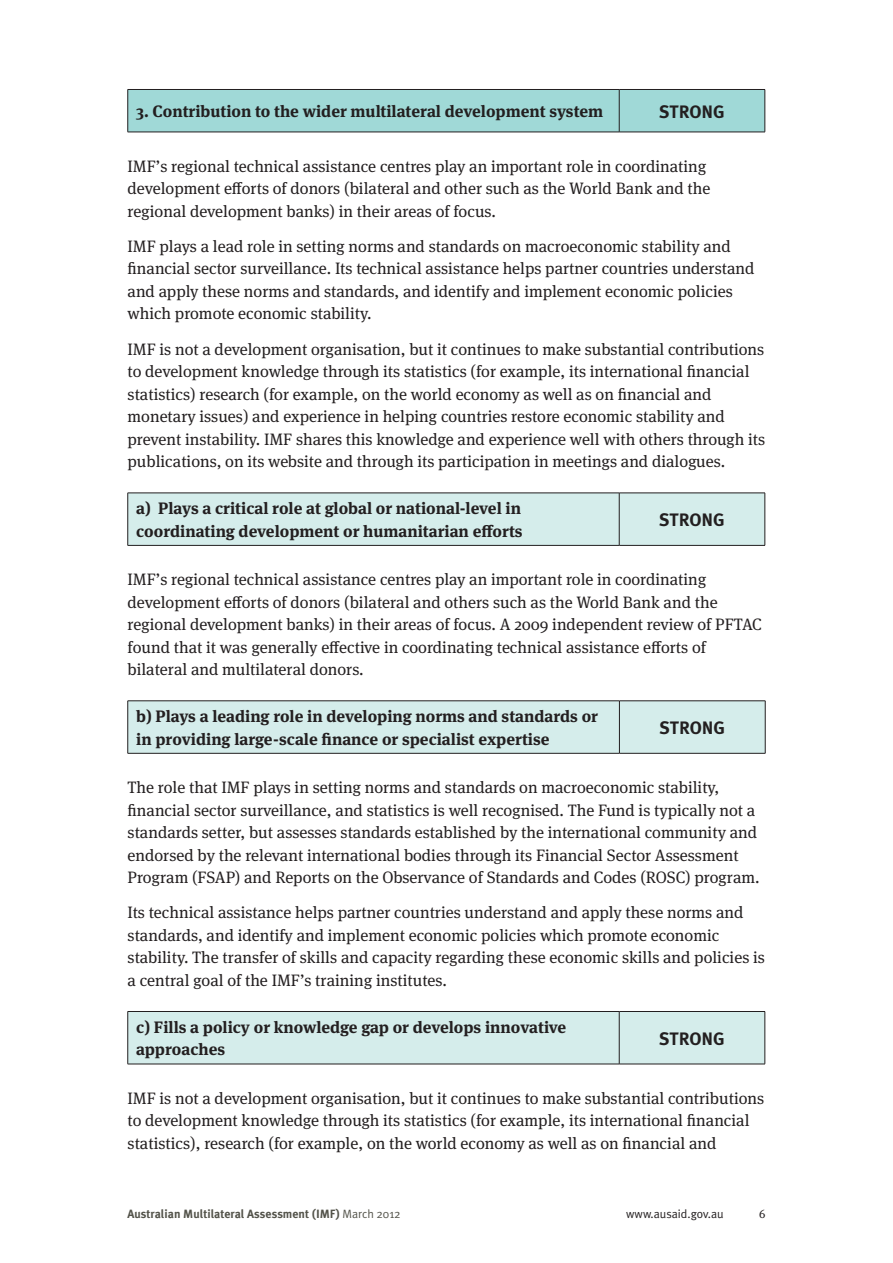
<style>
.page{position:relative;width:893px;height:1263px;background:#fff}
.page>*{position:absolute;margin:0;border:0;box-sizing:border-box;transform-origin:0 0}
._08bbbb_RIGHT_COLUMN{font:700 18px "Meta Plus";color:#231f20}
._04__BODY_TEXT{font:16.5px/22.5px "Meta Serif OT";color:#231f20}
._04__BODY_TEXT-2{font:700 16.5px/22.5px "Meta Serif OT";color:#231f20}
.t1{font:700 12px "Meta Plus";color:#53534a}
.t2{font:12px "Meta Plus Normal";color:#231f20}
.t3{font:12px "Meta Serif OT";color:#231f20}
.s1{font-family:"Meta Plus Normal";font-weight:400}
</style>
<div class="page">
<div style="left:128px;top:90px;width:637px;height:42px;background:#a0d9d7"></div>
<hr style="left:619px;top:90px;width:1px;height:42px;background:#231f20">
<hr style="left:128px;top:89px;width:491px;height:1px;background:#231f20">
<hr style="left:127px;top:90px;width:1px;height:42px;background:#231f20">
<hr style="left:619px;top:89px;width:146px;height:1px;background:#231f20">
<hr style="left:765px;top:90px;width:1px;height:42px;background:#231f20">
<hr style="left:128px;top:132px;width:491px;height:1px;background:#231f20">
<hr style="left:619px;top:132px;width:146px;height:1px;background:#231f20">
<div style="left:128px;top:494px;width:637px;height:51px;background:#d5edeb"></div>
<hr style="left:619px;top:493px;width:1px;height:52px;background:#231f20">
<hr style="left:128px;top:493px;width:491px;height:1px;background:#231f20">
<hr style="left:127px;top:493px;width:1px;height:52px;background:#231f20">
<hr style="left:619px;top:493px;width:146px;height:1px;background:#231f20">
<hr style="left:765px;top:493px;width:1px;height:52px;background:#231f20">
<hr style="left:128px;top:545px;width:491px;height:1px;background:#231f20">
<hr style="left:619px;top:545px;width:146px;height:1px;background:#231f20">
<div style="left:128px;top:701px;width:637px;height:52px;background:#d5edeb"></div>
<hr style="left:619px;top:701px;width:1px;height:52px;background:#231f20">
<hr style="left:128px;top:700px;width:491px;height:1px;background:#231f20">
<hr style="left:127px;top:701px;width:1px;height:52px;background:#231f20">
<hr style="left:619px;top:700px;width:146px;height:1px;background:#231f20">
<hr style="left:765px;top:701px;width:1px;height:52px;background:#231f20">
<hr style="left:128px;top:753px;width:491px;height:1px;background:#231f20">
<hr style="left:619px;top:753px;width:146px;height:1px;background:#231f20">
<div style="left:128px;top:1012px;width:637px;height:52px;background:#d5edeb"></div>
<hr style="left:619px;top:1012px;width:1px;height:52px;background:#231f20">
<hr style="left:128px;top:1011px;width:491px;height:1px;background:#231f20">
<hr style="left:127px;top:1012px;width:1px;height:52px;background:#231f20">
<hr style="left:619px;top:1011px;width:146px;height:1px;background:#231f20">
<hr style="left:765px;top:1012px;width:1px;height:52px;background:#231f20">
<hr style="left:128px;top:1064px;width:491px;height:1px;background:#231f20">
<hr style="left:619px;top:1064px;width:146px;height:1px;background:#231f20">
<p class="_04__BODY_TEXT-2" style="left:136px;top:100px;width:468px">3. Contribution to the wider multilateral development system</p>
<p class="_08bbbb_RIGHT_COLUMN" style="left:659px;top:101px;width:67px">STRONG</p>
<p class="_04__BODY_TEXT" style="left:128px;top:155px;width:584px">IMF’s regional technical assistance centres play an important role in coordinating development efforts of donors (bilateral and other such as the World Bank and the regional development banks) in their areas of focus.</p>
<p class="_04__BODY_TEXT" style="left:128px;top:235px;width:628px">IMF plays a lead role in setting norms and standards on macroeconomic stability and financial sector surveillance. Its technical assistance helps partner countries understand and apply these norms and standards, and identify and implement economic policies which promote economic stability.</p>
<p class="_04__BODY_TEXT" style="left:128px;top:338px;width:639px">IMF is not a development organisation, but it continues to make substantial contributions to development knowledge through its statistics (for example, its international financial statistics) research (for example, on the world economy as well as on financial and monetary issues) and experience in helping countries restore economic stability and prevent instability. IMF shares this knowledge and experience well with others through its publications, on its website and through its participation in meetings and dialogues.</p>
<p class="_04__BODY_TEXT-2" style="left:136px;top:498px;width:388px">a) Plays a critical role at global or national-level in coordinating development or humanitarian efforts</p>
<p class="_08bbbb_RIGHT_COLUMN" style="left:659px;top:509px;width:67px">STRONG</p>
<p class="_04__BODY_TEXT" style="left:128px;top:568px;width:636px">IMF’s regional technical assistance centres play an important role in coordinating development efforts of donors (bilateral and others such as the World Bank and the regional development banks) in their areas of focus. A 2009 independent review of PFTAC found that it was generally effective in coordinating technical assistance efforts of bilateral and multilateral donors.</p>
<p class="_04__BODY_TEXT-2" style="left:136px;top:705px;width:463px">b) Plays a leading role in developing norms and standards or in providing large-scale finance or specialist expertise</p>
<p class="_08bbbb_RIGHT_COLUMN" style="left:659px;top:717px;width:67px">STRONG</p>
<p class="_04__BODY_TEXT" style="left:128px;top:776px;width:634px">The role that IMF plays in setting norms and standards on macroeconomic stability, financial sector surveillance, and statistics is well recognised. The Fund is typically not a standards setter, but assesses standards established by the international community and endorsed by the relevant international bodies through its Financial Sector Assessment Program (FSAP) and Reports on the Observance of Standards and Codes (ROSC) program.</p>
<p class="_04__BODY_TEXT" style="left:128px;top:902px;width:639px">Its technical assistance helps partner countries understand and apply these norms and standards, and identify and implement economic policies which promote economic stability. The transfer of skills and capacity regarding these economic skills and policies is a central goal of the IMF’s training institutes.</p>
<p class="_04__BODY_TEXT-2" style="left:136px;top:1016px;width:431px">c) Fills a policy or knowledge gap or develops innovative approaches</p>
<p class="_08bbbb_RIGHT_COLUMN" style="left:659px;top:1028px;width:67px">STRONG</p>
<p class="_04__BODY_TEXT" style="left:128px;top:1087px;width:638px">IMF is not a development organisation, but it continues to make substantial contributions to development knowledge through its statistics (for example, its international financial statistics), research (for example, on the world economy as well as on financial and</p>
<p class="t1" style="left:128px;top:1207px;width:275px">Australian Multilateral Assessment (IMF) <span class="s1">March 2012</span></p>
<p class="t2" style="left:626px;top:1207px;width:99px">www.ausaid.gov.au</p>
<p class="t3" style="left:759px;top:1207px;width:8px">6</p>
</div>
